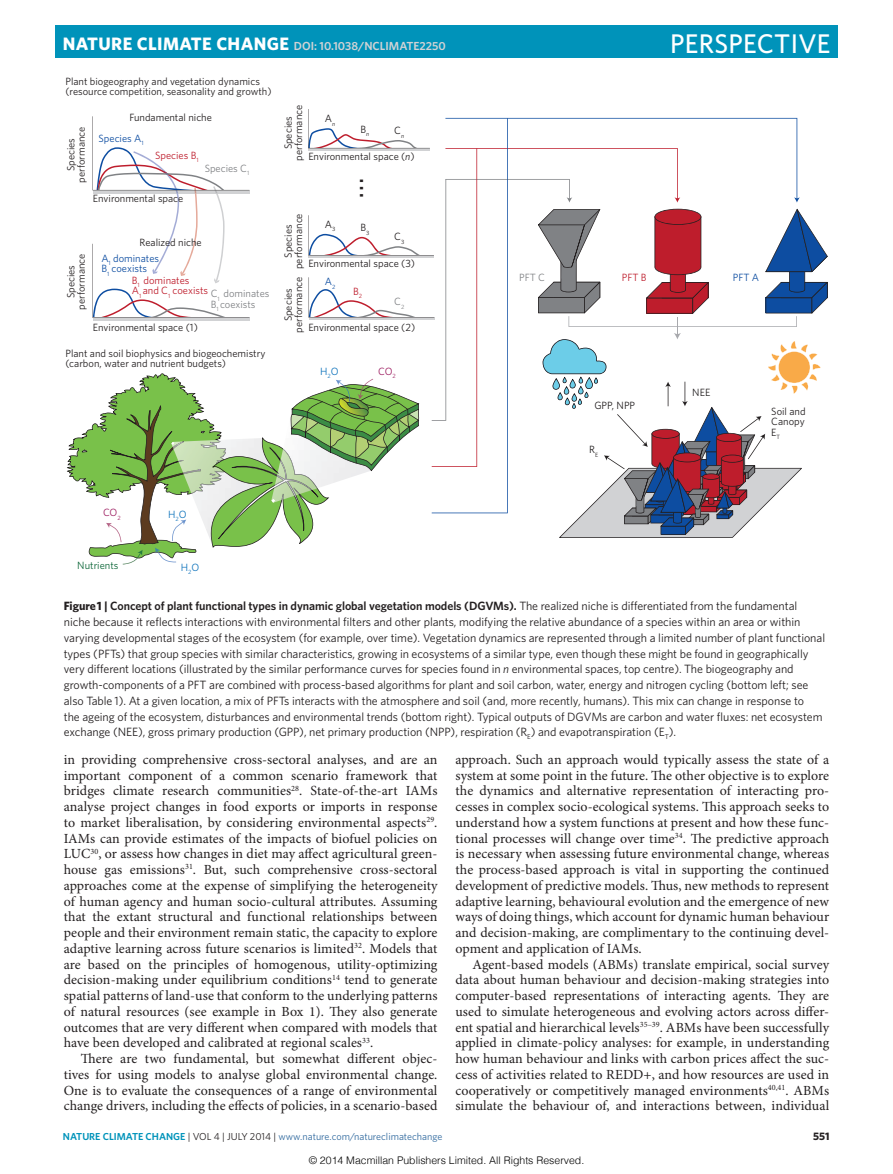
<style>
.page{position:relative;width:893px;height:1174px;background:#fff}
.page>*{position:absolute;margin:0;border:0;box-sizing:border-box;transform-origin:0 0}
.t1{font:31.5px "Whitney";color:#231f20}
.t2{font:500 27px "Whitney";letter-spacing:.01em;color:#fff}
.Body_text{font:13.95px/15.8px "Minion Pro";letter-spacing:.005em;color:#231f20;text-align:justify}
.Figure_caption{font:12px/15.8px "Whitney";letter-spacing:-.005em;color:#231f20}
.t3{font:600 11.7px "Whitney";color:#d1d2d4}
.t4{font:700 10.8px "Whitney";color:#231f20}
.t5{font:10.5px/10.5px "Whitney";color:#231f20;text-align:center}
.t6{font:10.5px/10.5px "Whitney";color:#be1d2c}
.t7{font:300 10.5px "Helvetica";color:#000}
.t8{font:10.5px "Whitney";color:#0d4da1}
.t9{font:10.5px "Whitney";color:#808285}
.t10{font:10.5px "Whitney";color:#1074bc}
.t11{font:10.5px "Whitney";color:#0c6638}
.t12{font:10.5px "Whitney";color:#9e1f62}
.t13{font:10.2px "Whitney";color:#316a9f}
.s1{font-weight:700;font-size:18px;color:#fff}
.s2{color:#0d4da1}
.s3{color:#808285}
.s4{font-style:italic}
.s5{font-weight:700}
.s6{font-weight:600}
.s7{font-weight:600;color:#0093ba}
.s8{color:#231f20}
</style>
<div class="page">
<svg style="left:67px;top:109px;width:761px;height:455px"></svg>
<div style="left:55px;top:25px;width:783px;height:33px;background:#0093ba"></div>
<p class="t3" style="left:63px;top:38px;width:385px"><span class="s1">NATURE CLIMATE CHANGE</span> DOI: 10.1038/NCLIMATE2250</p>
<h2 class="t2" style="left:670px;top:25px;width:162px">PERSPECTIVE</h2>
<p class="t5" style="left:65px;top:76px;width:208px;text-align:left">Plant biogeography and vegetation dynamics (resource competition, seasonality and growth)</p>
<p class="t5" style="left:65px;top:183px;width:57px;rotate:-90deg">Species performance</p>
<p class="t5" style="left:129px;top:112px;width:84px">Fundamental niche</p>
<p class="t8" style="left:99px;top:131px;width:47px">Species A<sub>1</sub></p>
<p class="t6" style="left:155px;top:149px;width:45px">Species B<sub>1</sub></p>
<p class="t9" style="left:205px;top:161px;width:46px">Species C<sub>1</sub></p>
<p class="t5" style="left:93px;top:193px;width:92px">Environmental space</p>
<p class="t5" style="left:65px;top:309px;width:57px;rotate:-90deg">Species performance</p>
<p class="t5" style="left:101px;top:234px;width:102px;line-height:15.9px;text-align:left;text-indent:38px">Realized niche<br><span class="s2">A</span><sub>1</sub> <span class="s2">dominates</span></p>
<p class="t8" style="left:101px;top:262px;width:47px">B<sub>1</sub> coexists</p>
<p class="t6" style="left:132px;top:275px;width:139px">B<sub>1</sub> dominates<br>A<sub>1</sub> and C<sub>1</sub> coexists <span class="s3">C</span><sub>1</sub> <span class="s3">dominates</span></p>
<p class="t9" style="left:211px;top:297px;width:46px">B<sub>1</sub> coexists</p>
<p class="t5" style="left:93px;top:322px;width:106px">Environmental space (1)</p>
<p class="t5" style="left:65px;top:348px;width:201px;text-align:left">Plant and soil biophysics and biogeochemistry (carbon, water and nutrient budgets)</p>
<p class="t5" style="left:283px;top:161px;width:57px;rotate:-90deg">Species performance</p>
<p class="t5" style="left:325px;top:113px;width:12px">A<sub>n</sub></p>
<p class="t5" style="left:360px;top:124px;width:10px">B<sub>n</sub></p>
<p class="t5" style="left:394px;top:125px;width:11px">C<sub>n</sub></p>
<p class="t5" style="left:308px;top:151px;width:108px">Environmental space (<span class="s4">n</span>)</p>
<p class="t1" style="left:331px;top:199px;width:23px;rotate:-90deg">…</p>
<p class="t5" style="left:283px;top:269px;width:57px;rotate:-90deg">Species performance</p>
<p class="t5" style="left:325px;top:219px;width:12px">A<sub>3</sub></p>
<p class="t5" style="left:360px;top:222px;width:10px">B<sub>3</sub></p>
<p class="t5" style="left:394px;top:231px;width:12px">C<sub>3</sub></p>
<p class="t5" style="left:308px;top:258px;width:108px">Environmental space (3)</p>
<p class="t5" style="left:283px;top:333px;width:57px;rotate:-90deg">Species performance</p>
<p class="t8" style="left:325px;top:275px;width:12px">A<sub>2</sub></p>
<p class="t6" style="left:353px;top:285px;width:11px">B<sub>2</sub></p>
<p class="t9" style="left:394px;top:294px;width:12px">C<sub>2</sub></p>
<p class="t5" style="left:308px;top:322px;width:108px">Environmental space (2)</p>
<p class="t10" style="left:320px;top:364px;width:20px">H<sub>2</sub>O</p>
<p class="t12" style="left:378px;top:364px;width:19px">CO<sub>2</sub></p>
<p class="t12" style="left:103px;top:506px;width:19px">CO<sub>2</sub></p>
<p class="t11" style="left:77px;top:558px;width:43px">Nutrients</p>
<p class="t10" style="left:168px;top:507px;width:20px">H<sub>2</sub>O</p>
<p class="t10" style="left:181px;top:560px;width:20px">H<sub>2</sub>O</p>
<p class="t9" style="left:519px;top:270px;width:27px">PFT C</p>
<p class="t6" style="left:622px;top:271px;width:26px">PFT B</p>
<p class="t8" style="left:733px;top:270px;width:28px">PFT A</p>
<p class="t5" style="left:594px;top:400px;width:42px">GPP, NPP</p>
<p class="t5" style="left:589px;top:444px;width:11px">R<sub>E</sub></p>
<p class="t5" style="left:692px;top:387px;width:19px">NEE</p>
<p class="t5" style="left:771px;top:406px;width:36px;text-align:justify">Soil and Canopy E<sub>T</sub></p>
<p class="Figure_caption" style="left:64px;top:598px;width:763px"><span class="s5">Figure 1 |</span> <span class="s6">Concept of plant functional types in dynamic global vegetation models (DGVMs).</span> The realized niche is differentiated from the fundamental niche because it reflects interactions with environmental filters and other plants, modifying the relative abundance of a species within an area or within varying developmental stages of the ecosystem (for example, over time). Vegetation dynamics are represented through a limited number of plant functional types (PFTs) that group species with similar characteristics, growing in ecosystems of a similar type, even though these might be found in geographically very different locations (illustrated by the similar performance curves for species found in <span class="s4">n</span> environmental spaces, top centre). The biogeography and growth-components of a PFT are combined with process-based algorithms for plant and soil carbon, water, energy and nitrogen cycling (bottom left; see also Table 1). At a given location, a mix of PFTs interacts with the atmosphere and soil (and, more recently, humans). This mix can change in response to<br>the ageing of the ecosystem, disturbances and environmental trends (bottom right). Typical outputs of DGVMs are carbon and water fluxes: net ecosystem exchange (NEE), gross primary production (GPP), net primary production (NPP), respiration (R<sub>E</sub>) and evapotranspiration (E<sub>T</sub>).</p>
<p class="Body_text" style="left:64px;top:752px;width:375px">in providing comprehensive cross-sectoral analyses, and are an important component of a common scenario framework that bridges climate research communities<sup>28</sup>. State-of-the-art IAMs analyse project changes in food exports or imports in response to market liberalisation, by considering environmental aspects<sup>29</sup>.<br>IAMs can provide estimates of the impacts of biofuel policies on LUC<sup>30</sup>, or assess how changes in diet may affect agricultural green&shy;house gas emissions<sup>31</sup>. But, such comprehensive cross-sectoral approaches come at the expense of simplifying the heterogeneity of human agency and human socio-cultural attributes. Assuming that the extant structural and functional relationships between people and their environment remain static, the capacity to explore adaptive learning across future scenarios is limited<sup>32</sup>. Models that are based on the principles of homogenous, utility-optimizing decision-making under equilibrium conditions<sup>14</sup> tend to generate spatial patterns of land-use that conform to the underlying patterns of natural resources (see example in Box 1). They also generate outcomes that are very different when compared with models that have been developed and calibrated at regional scales<sup>33</sup>.</p>
<p class="Body_text" style="left:64px;top:1051px;width:375px;text-indent:17px">There are two fundamental, but somewhat different objec&shy;tives for using models to analyse global environmental change.<br>One is to evaluate the consequences of a range of environmental change drivers, including the effects of policies, in a scenario-based</p>
<p class="Body_text" style="left:455px;top:752px;width:375px">approach. Such an approach would typically assess the state of a system at some point in the future. The other objective is to explore the dynamics and alternative representation of interacting pro&shy;cesses in complex socio-ecological systems. This approach seeks to understand how a system functions at present and how these func&shy;tional processes will change over time<sup>34</sup>. The predictive approach is necessary when assessing future environmental change, whereas the process-based approach is vital in supporting the continued development of predictive models. Thus, new methods to represent adaptive learning, behavioural evolution and the emergence of new ways of doing things, which account for dynamic human behaviour and decision-making, are complimentary to the continuing devel&shy;opment and application of IAMs.</p>
<p class="Body_text" style="left:455px;top:956px;width:375px;text-indent:17px">Agent-based models (ABMs) translate empirical, social survey data about human behaviour and decision-making strategies into computer-based representations of interacting agents. They are used to simulate heterogeneous and evolving actors across differ&shy;ent spatial and hierarchical levels<sup>35–39</sup>. ABMs have been successfully applied in climate-policy analyses: for example, in understanding how human behaviour and links with carbon prices affect the suc&shy;cess of activities related to REDD+, and how resources are used in cooperatively or competitively managed environments<sup>40,41</sup>. ABMs simulate the behaviour of, and interactions between, individual</p>
<p class="t13" style="left:63px;top:1129px;width:381px"><span class="s7">NATURE CLIMATE CHANGE</span> <span class="s8">| VOL 4 | JULY 2014 |</span> www.nature.com/natureclimatechange</p>
<p class="t4" style="left:813px;top:1128px;width:18px">551</p>
<p class="t7" style="left:309px;top:1150px;width:277px">© 201 4 Macmillan Publishers Limited. All Rights Reserved.</p>
</div>
